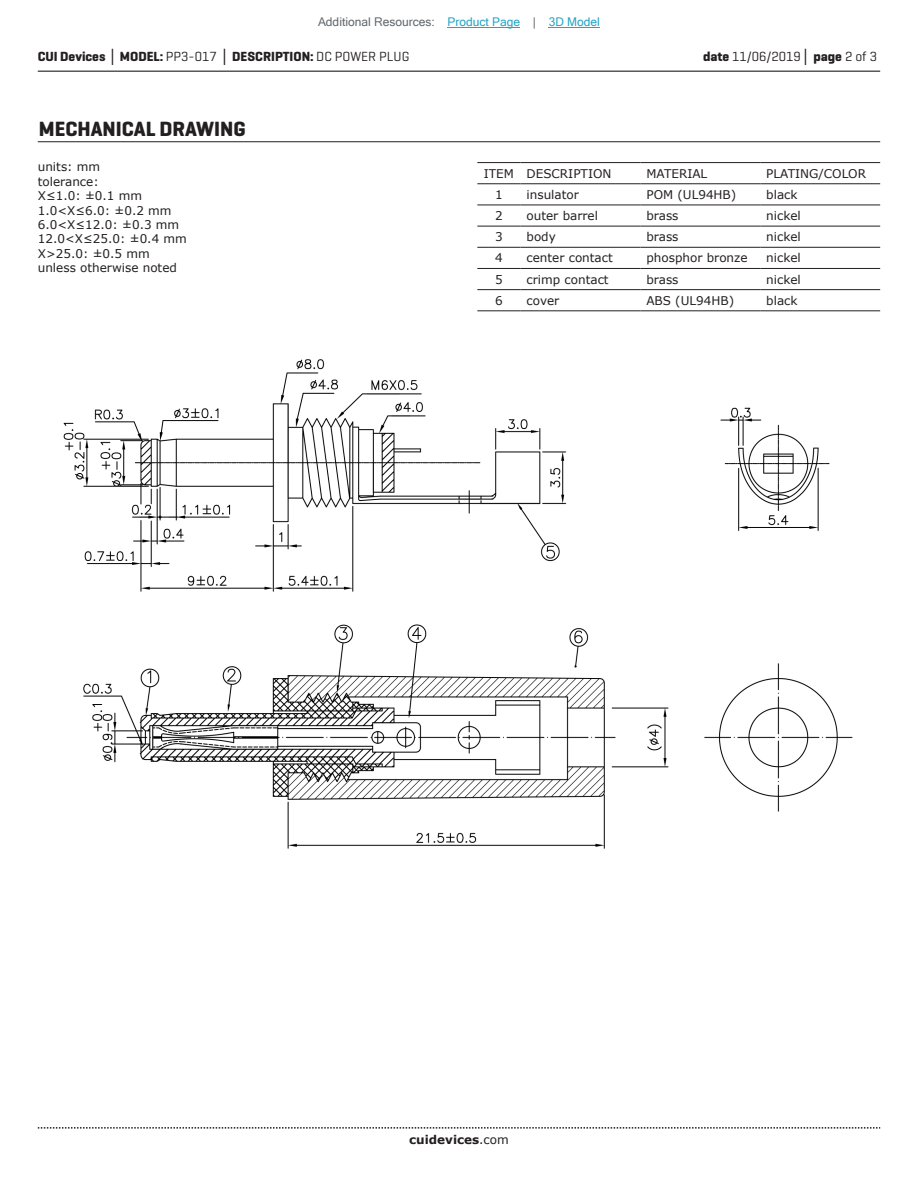
<style>
.page{position:relative;width:918px;height:1188px;background:#fff}
.page>*{position:absolute;margin:0;border:0;box-sizing:border-box;transform-origin:0 0}
.t1{font:700 21px "Geogrotesque";color:#231f20}
.t2{font:700 13.5px "Geogrotesque";color:#231f20}
.t3{font:13.5px "Geogrotesque";color:#231f20}
.t4{font:12px/14.4px "Verdana";color:#231f20}
.t5{font:12px "Microsoft Sans Serif";color:#63676b}
.t6{font:700 12px "Verdana";color:#231f20}
.s1{color:#23a4c6}
.s2{font-family:"Verdana"}
.s3{font-weight:400}
.s4{font-weight:700}
.s5{font-family:"Verdana";font-weight:700}
</style>
<div class="page">
<hr style="left:38px;top:71px;width:842px;height:1px;background:#231f20">
<svg style="left:38px;top:1127px;width:842px;height:2px"></svg>
<img style="left:63px;top:359px;width:790px;height:490px">
<hr style="left:38px;top:141px;width:842px;height:1px;background:#231f20">
<hr style="left:477px;top:162px;width:44px;height:1px;background:#231f20">
<hr style="left:521px;top:162px;width:119px;height:1px;background:#231f20">
<hr style="left:640px;top:162px;width:120px;height:1px;background:#231f20">
<hr style="left:760px;top:162px;width:120px;height:1px;background:#231f20">
<hr style="left:477px;top:183px;width:44px;height:1px;background:#231f20">
<hr style="left:521px;top:183px;width:119px;height:1px;background:#231f20">
<hr style="left:640px;top:183px;width:120px;height:1px;background:#231f20">
<hr style="left:760px;top:183px;width:120px;height:1px;background:#231f20">
<hr style="left:477px;top:205px;width:44px;height:1px;background:#231f20">
<hr style="left:521px;top:205px;width:119px;height:1px;background:#231f20">
<hr style="left:640px;top:205px;width:120px;height:1px;background:#231f20">
<hr style="left:760px;top:205px;width:120px;height:1px;background:#231f20">
<hr style="left:477px;top:226px;width:44px;height:1px;background:#231f20">
<hr style="left:521px;top:226px;width:119px;height:1px;background:#231f20">
<hr style="left:640px;top:226px;width:120px;height:1px;background:#231f20">
<hr style="left:760px;top:226px;width:120px;height:1px;background:#231f20">
<hr style="left:477px;top:247px;width:44px;height:1px;background:#231f20">
<hr style="left:521px;top:247px;width:119px;height:1px;background:#231f20">
<hr style="left:640px;top:247px;width:120px;height:1px;background:#231f20">
<hr style="left:760px;top:247px;width:120px;height:1px;background:#231f20">
<hr style="left:477px;top:268px;width:44px;height:1px;background:#231f20">
<hr style="left:521px;top:268px;width:119px;height:1px;background:#231f20">
<hr style="left:640px;top:268px;width:120px;height:1px;background:#231f20">
<hr style="left:760px;top:268px;width:120px;height:1px;background:#231f20">
<hr style="left:477px;top:289px;width:44px;height:1px;background:#231f20">
<hr style="left:521px;top:289px;width:119px;height:1px;background:#231f20">
<hr style="left:640px;top:289px;width:120px;height:1px;background:#231f20">
<hr style="left:760px;top:289px;width:120px;height:1px;background:#231f20">
<hr style="left:477px;top:310px;width:44px;height:1px;background:#231f20">
<hr style="left:521px;top:310px;width:119px;height:1px;background:#231f20">
<hr style="left:640px;top:310px;width:120px;height:1px;background:#231f20">
<hr style="left:760px;top:310px;width:120px;height:1px;background:#231f20">
<hr style="left:448px;top:27px;width:72px;height:1px;background:#23a4c6">
<hr style="left:549px;top:27px;width:51px;height:1px;background:#23a4c6">
<p class="t5" style="left:318px;top:15px;width:283px">Additional Resources: <span class="s1">Product Page</span> | <span class="s1">3D Model</span></p>
<p class="t2" style="left:38px;top:48px;width:373px">CUI Devices <span class="s2">│</span> MODEL: <span class="s3">PP3-017</span> <span class="s2">│</span> DESCRIPTION: <span class="s3">DC POWER PLUG</span></p>
<p class="t3" style="left:703px;top:48px;width:175px"><span class="s4">date</span> 11/06/2019<span class="s5">│</span> <span class="s4">page</span> 2 of 3</p>
<h1 class="t1" style="left:39px;top:116px;width:208px">MECHANICAL DRAWING</h1>
<p class="t4" style="left:38px;top:160px;width:151px">units: mm<br>tolerance:<br>X≤1.0: ±0.1 mm<br>1.0&lt;X≤6.0: ±0.2 mm<br>6.0&lt;X≤12.0: ±0.3 mm<br>12.0&lt;X≤25.0: ±0.4 mm<br>X&gt;25.0: ±0.5 mm unless otherwise noted</p>
<p class="t4" style="left:484px;top:166px;width:129px">ITEM DESCRIPTION</p>
<p class="t4" style="left:646px;top:166px;width:62px">MATERIAL</p>
<p class="t4" style="left:766px;top:166px;width:101px">PLATING/COLOR</p>
<p class="t4" style="left:495px;top:187px;width:9px">1</p>
<p class="t4" style="left:527px;top:187px;width:54px">insulator</p>
<p class="t4" style="left:646px;top:187px;width:91px">POM (UL94HB)</p>
<p class="t4" style="left:766px;top:187px;width:33px">black</p>
<p class="t4" style="left:495px;top:208px;width:9px">2</p>
<p class="t4" style="left:527px;top:208px;width:73px">outer barrel</p>
<p class="t4" style="left:646px;top:208px;width:34px">brass</p>
<p class="t4" style="left:766px;top:208px;width:36px">nickel</p>
<p class="t4" style="left:495px;top:230px;width:9px">3</p>
<p class="t4" style="left:527px;top:230px;width:31px">body</p>
<p class="t4" style="left:646px;top:230px;width:34px">brass</p>
<p class="t4" style="left:766px;top:230px;width:36px">nickel</p>
<p class="t4" style="left:495px;top:251px;width:9px">4</p>
<p class="t4" style="left:527px;top:251px;width:88px">center contact</p>
<p class="t4" style="left:646px;top:251px;width:103px">phosphor bronze</p>
<p class="t4" style="left:766px;top:251px;width:36px">nickel</p>
<p class="t4" style="left:495px;top:272px;width:9px">5</p>
<p class="t4" style="left:527px;top:272px;width:84px">crimp contact</p>
<p class="t4" style="left:646px;top:272px;width:34px">brass</p>
<p class="t4" style="left:766px;top:272px;width:36px">nickel</p>
<p class="t4" style="left:495px;top:293px;width:9px">6</p>
<p class="t4" style="left:527px;top:293px;width:34px">cover</p>
<p class="t4" style="left:646px;top:293px;width:89px">ABS (UL94HB)</p>
<p class="t4" style="left:766px;top:293px;width:33px">black</p>
<p class="t6" style="left:409px;top:1131px;width:101px">cuidevices<span class="s3">.com</span></p>
</div>
